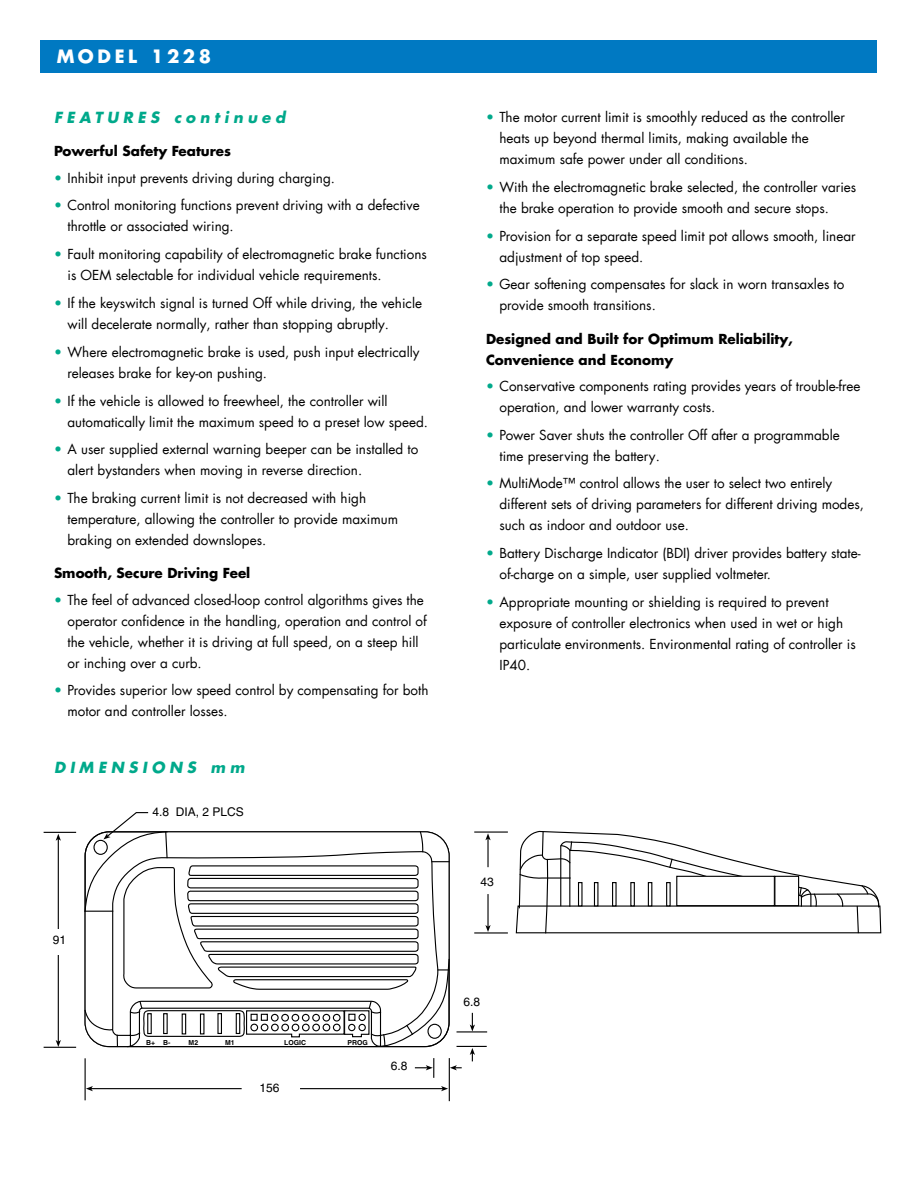
<style>
.page{position:relative;width:918px;height:1188px;background:#fff}
.page>*{position:absolute;margin:0;border:0;box-sizing:border-box;transform-origin:0 0}
.t1{font:700 18px "Futura Com";letter-spacing:.2em;color:#fff}
.t2{font:italic 700 15px "Futura Com";letter-spacing:.295em;color:#00a98b}
.t3{font:13.5px/21px "Futura Com";color:#000}
.t4{font:700 13.5px/21px "Futura Com";color:#000}
.t5{font:12px "Helvetica";color:#000}
.t6{font:700 6.9px "Helvetica";color:#000}
.s1{color:#00a98b}
</style>
<div class="page">
<div style="left:40px;top:40px;width:838px;height:33px;background:#0079c2"></div>
<hr style="left:475px;top:831px;width:32px;height:2px;background:#000">
<svg style="left:515px;top:830px;width:367px;height:104px"></svg>
<hr style="left:475px;top:932px;width:32px;height:2px;background:#000">
<div style="left:775px;top:876px;width:24px;height:30px;background:#fff"></div>
<div style="left:774px;top:876px;width:25px;height:30px;border:1px solid #000"></div>
<hr style="left:579px;top:883px;width:3px;height:23px;background:#fff">
<div style="left:578px;top:882px;width:5px;height:24px;border:1px solid #000"></div>
<div style="left:594px;top:882px;width:4px;height:24px;border:1px solid #000"></div>
<div style="left:648px;top:882px;width:4px;height:24px;border:1px solid #000"></div>
<hr style="left:667px;top:883px;width:3px;height:23px;background:#fff">
<div style="left:666px;top:882px;width:5px;height:24px;border:1px solid #000"></div>
<hr style="left:613px;top:883px;width:3px;height:23px;background:#fff">
<div style="left:612px;top:882px;width:5px;height:24px;border:1px solid #000"></div>
<hr style="left:631px;top:883px;width:3px;height:23px;background:#fff">
<div style="left:630px;top:882px;width:5px;height:24px;border:1px solid #000"></div>
<div style="left:677px;top:876px;width:97px;height:30px;background:#fff"></div>
<div style="left:676px;top:876px;width:99px;height:30px;border:1px solid #000"></div>
<hr style="left:85px;top:1059px;width:1px;height:41px;background:#000">
<hr style="left:449px;top:1059px;width:1px;height:42px;background:#000">
<hr style="left:91px;top:1088px;width:352px;height:1px;background:#000">
<svg style="left:86px;top:1086px;width:7px;height:5px"></svg>
<svg style="left:441px;top:1086px;width:7px;height:5px"></svg>
<hr style="left:58px;top:839px;width:1px;height:203px;background:#000">
<svg style="left:56px;top:834px;width:5px;height:7px"></svg>
<svg style="left:56px;top:1040px;width:5px;height:7px"></svg>
<hr style="left:44px;top:832px;width:32px;height:1px;background:#000">
<hr style="left:44px;top:1047px;width:32px;height:1px;background:#000">
<div style="left:242px;top:1085px;width:58px;height:12px;background:#fff"></div>
<hr style="left:57px;top:929px;width:4px;height:24px;background:#fff">
<div style="left:45px;top:932px;width:28px;height:22px;background:#fff"></div>
<svg style="left:84px;top:812px;width:418px;height:265px"></svg>
<h1 class="t1" style="left:57px;top:43px;width:156px">MODEL 1228</h1>
<p class="t2" style="left:54px;top:106px;width:233px">Features continued</p>
<p class="t4" style="left:54px;top:140px;width:179px">Powerful Safety Features</p>
<p class="t3" style="left:54px;top:167px;width:282px"><span class="s1">•</span> Inhibit input prevents driving during charging.</p>
<p class="t3" style="left:68px;top:195px;width:354px;text-indent:-14px"><span class="s1">•</span> Control monitoring functions prevent driving with a defective throttle or associated wiring.</p>
<p class="t3" style="left:68px;top:244px;width:361px;text-indent:-14px"><span class="s1">•</span> Fault monitoring capability of electromagnetic brake functions is OEM selectable for individual vehicle requirements.</p>
<p class="t3" style="left:68px;top:292px;width:356px;text-indent:-14px"><span class="s1">•</span> If the keyswitch signal is turned Off while driving, the vehicle will decelerate normally, rather than stopping abruptly.</p>
<p class="t3" style="left:68px;top:341px;width:354px;text-indent:-14px"><span class="s1">•</span> Where electromagnetic brake is used, push input electrically releases brake for key-on pushing.</p>
<p class="t3" style="left:68px;top:390px;width:362px;text-indent:-14px"><span class="s1">•</span> If the vehicle is allowed to freewheel, the controller will automatically limit the maximum speed to a preset low speed.</p>
<p class="t3" style="left:68px;top:439px;width:352px;text-indent:-14px"><span class="s1">•</span> A user supplied external warning beeper can be installed to alert bystanders when moving in reverse direction.</p>
<p class="t3" style="left:68px;top:487px;width:332px;text-indent:-14px"><span class="s1">•</span> The braking current limit is not decreased with high temperature, allowing the controller to provide maximum braking on extended downslopes.</p>
<p class="t4" style="left:54px;top:562px;width:198px">Smooth, Secure Driving Feel</p>
<p class="t3" style="left:68px;top:589px;width:361px;text-indent:-14px"><span class="s1">•</span> The feel of advanced closed-loop control algorithms gives the operator confidence in the handling, operation and control of the vehicle, whether it is driving at full speed, on a steep hill or inching over a curb.</p>
<p class="t3" style="left:68px;top:680px;width:363px;text-indent:-14px"><span class="s1">•</span> Provides superior low speed control by compensating for both motor and controller losses.</p>
<p class="t2" style="left:54px;top:756px;width:192px">DIMENSIONS mm</p>
<p class="t5" style="left:53px;top:933px;width:15px">91</p>
<p class="t5" style="left:152px;top:805px;width:93px">4.8 DIA, 2 PLCS</p>
<p class="t6" style="left:146px;top:1038px;width:26px">B+ B-</p>
<p class="t6" style="left:189px;top:1038px;width:11px">M2</p>
<p class="t6" style="left:225px;top:1038px;width:11px">M1</p>
<p class="t6" style="left:284px;top:1038px;width:23px">LOGIC</p>
<p class="t6" style="left:348px;top:1038px;width:22px">PROG</p>
<p class="t5" style="left:260px;top:1080px;width:22px">156</p>
<p class="t5" style="left:391px;top:1059px;width:18px">6.8</p>
<p class="t3" style="left:500px;top:106px;width:347px;text-indent:-14px"><span class="s1">•</span> The motor current limit is smoothly reduced as the controller heats up beyond thermal limits, making available the maximum safe power under all conditions.</p>
<p class="t3" style="left:500px;top:176px;width:358px;text-indent:-14px"><span class="s1">•</span> With the electromagnetic brake selected, the controller varies the brake operation to provide smooth and secure stops.</p>
<p class="t3" style="left:500px;top:225px;width:358px;text-indent:-14px"><span class="s1">•</span> Provision for a separate speed limit pot allows smooth, linear adjustment of top speed.</p>
<p class="t3" style="left:500px;top:274px;width:346px;text-indent:-14px"><span class="s1">•</span> Gear softening compensates for slack in worn transaxles to provide smooth transitions.</p>
<p class="t4" style="left:486px;top:328px;width:308px">Designed and Built for Optimum Reliability,<br>Convenience and Economy</p>
<p class="t3" style="left:500px;top:375px;width:363px;text-indent:-14px"><span class="s1">•</span> Conservative components rating provides years of trouble-free operation, and lower warranty costs.</p>
<p class="t3" style="left:500px;top:424px;width:342px;text-indent:-14px"><span class="s1">•</span> Power Saver shuts the controller Off after a programmable time preserving the battery.</p>
<p class="t3" style="left:500px;top:473px;width:366px;text-indent:-14px"><span class="s1">•</span> MultiMode™ control allows the user to select two entirely different sets of driving parameters for different driving modes, such as indoor and outdoor use.</p>
<p class="t3" style="left:500px;top:543px;width:363px;text-indent:-14px"><span class="s1">•</span> Battery Discharge Indicator (BDI) driver provides battery state&shy;of-charge on a simple, user supplied voltmeter.</p>
<p class="t3" style="left:500px;top:591px;width:358px;text-indent:-14px"><span class="s1">•</span> Appropriate mounting or shielding is required to prevent exposure of controller electronics when used in wet or high particulate environments. Environmental rating of controller is IP40.</p>
<p class="t5" style="left:480px;top:875px;width:15px">43</p>
<p class="t5" style="left:464px;top:994px;width:18px">6.8</p>
</div>
